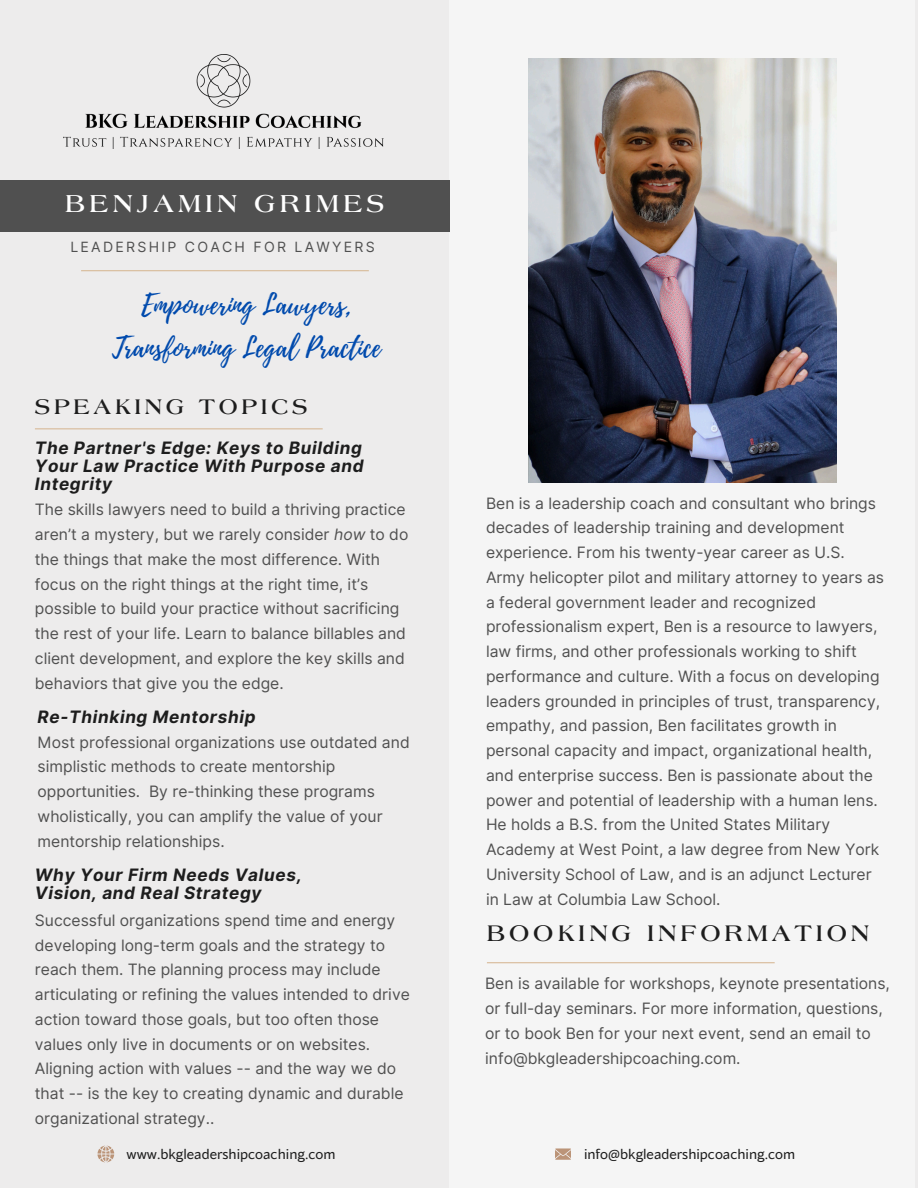
<style>
.page{position:relative;width:918px;height:1188px;background:#edecec}
.page>*{position:absolute;margin:0;border:0;box-sizing:border-box;transform-origin:0 0}
.t1{font:27.45px/42.6px "Playlist Script";color:#004aad;text-align:center}
.t2{font:700 26.4px "Laguna";letter-spacing:.16em;color:#fff}
.t3{font:700 24.3px "Laguna";letter-spacing:.16em;color:#1d1d1d}
.t4{font:700 22.8px "Laguna";letter-spacing:.16em;color:#1d1d1d}
.t5{font:italic 700 17.1px/18px "Inter";letter-spacing:.04em;color:#1d1d1d;text-align:justify}
.t6{font:15.75px/24.8px "Inter";color:#505050}
.t7{font:14.1px "Blacker Sans Pro";color:#1d1d1d}
.t8{font:14.1px "Inter";letter-spacing:.16em;color:#505050}
.s1{font-style:italic}
</style>
<div class="page">
<div style="left:450px;top:0;width:465px;height:1188px;background:#f5f5f5"></div>
<hr style="left:35px;top:428px;width:288px;height:1px;background:#d7ba98">
<img style="left:528px;top:58px;width:309px;height:424px">
<hr style="left:487px;top:962px;width:288px;height:1px;background:#d7ba98">
<hr style="left:81px;top:270px;width:288px;height:1px;background:#d7ba98">
<svg style="left:97px;top:1146px;width:17px;height:16px"></svg>
<img style="left:64px;top:54px;width:319px;height:95px">
<svg style="left:555px;top:1148px;width:16px;height:12px"></svg>
<div style="left:0;top:180px;width:450px;height:51px;background:#505050"></div>
<h2 class="t2" style="left:65px;top:193px;width:321px">BENJAMIN GRIMES</h2>
<h3 class="t8" style="left:70px;top:238px;width:306px">LEADERSHIP COACH FOR LAWYERS</h3>
<p class="t1" style="left:112px;top:284px;width:270px">Empowering Lawyers,<br>Transforming Legal Practice</p>
<h5 class="t4" style="left:35px;top:397px;width:274px">SPEAKING TOPICS</h5>
<h4 class="t5" style="left:35px;top:439px;width:330px">The Partner's Edge: Keys to Building Your Law Practice With Purpose and Integrity</h4>
<h5 class="t6" style="left:35px;top:497px;width:375px">The skills lawyers need to build a thriving practice aren’t a mystery, but we rarely consider <span class="s1">how</span> to do the things that make the most difference. With focus on the right things at the right time, it’s possible to build your practice without sacrificing the rest of your life. Learn to balance billables and client development, and explore the key skills and behaviors that give you the edge.</h5>
<p class="t5" style="left:38px;top:707px;width:220px">Re-Thinking Mentorship</p>
<h5 class="t6" style="left:38px;top:729px;width:374px">Most professional organizations use outdated and simplistic methods to create mentorship opportunities. By re-thinking these programs wholistically, you can amplify the value of your mentorship relationships.</h5>
<h3 class="t5" style="left:35px;top:865px;width:269px">Why Your Firm Needs Values,<br>Vision, and Real Strategy</h3>
<h5 class="t6" style="left:35px;top:908px;width:376px">Successful organizations spend time and energy developing long-term goals and the strategy to reach them. The planning process may include articulating or refining the values intended to drive action toward those goals, but too often those values only live in documents or on websites.<br>Aligning action with values -- and the way we do that -- is the key to creating dynamic and durable organizational strategy..</h5>
<h5 class="t6" style="left:486px;top:490px;width:400px">Ben is a leadership coach and consultant who brings decades of leadership training and development experience. From his twenty-year career as U.S.<br>Army helicopter pilot and military attorney to years as a federal government leader and recognized professionalism expert, Ben is a resource to lawyers, law firms, and other professionals working to shift performance and culture. With a focus on developing leaders grounded in principles of trust, transparency, empathy, and passion, Ben facilitates growth in personal capacity and impact, organizational health, and enterprise success. Ben is passionate about the power and potential of leadership with a human lens.<br>He holds a B.S. from the United States Military Academy at West Point, a law degree from New York University School of Law, and is an adjunct Lecturer in Law at Columbia Law School.</h5>
<h4 class="t3" style="left:487px;top:923px;width:384px">BOOKING INFORMATION</h4>
<h4 class="t6" style="left:485px;top:971px;width:406px">Ben is available for workshops, keynote presentations, or full-day seminars. For more information, questions, or to book Ben for your next event, send an email to info@bkgleadershipcoaching.com.</h4>
<p class="t7" style="left:127px;top:1145px;width:211px">www.bkgleadershipcoaching.com</p>
<p class="t7" style="left:584px;top:1145px;width:213px">info@bkgleadershipcoaching.com</p>
</div>
